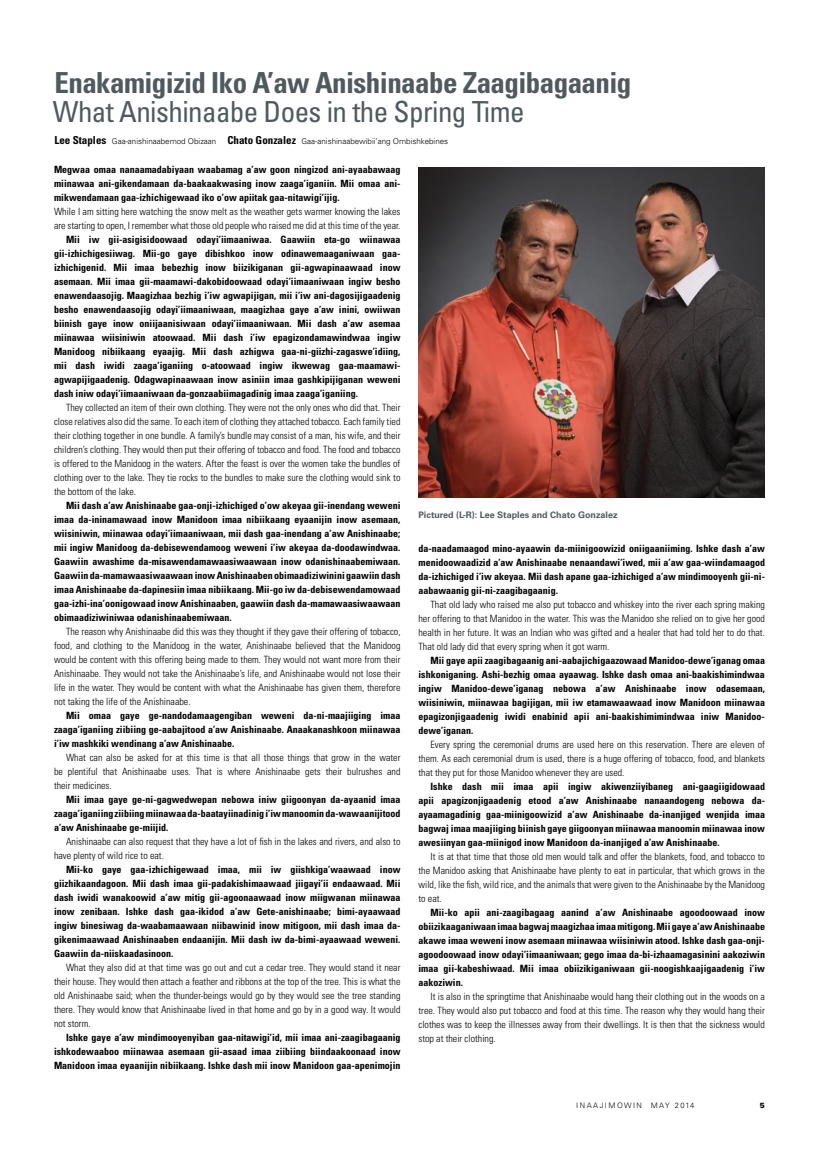
<style>
.page{position:relative;width:819px;height:1152px;background:#fff}
.page>*{position:absolute;margin:0;border:0;box-sizing:border-box;transform-origin:0 0}
.t1{font:700 condensed 29px "Univers";letter-spacing:-.02em;color:#505a5e}
.t2{font:condensed 29px "Univers";letter-spacing:-.02em;color:#505a5e}
.t3{font:700 condensed 10px/14px "Univers";color:#000;text-align:justify}
.t4{font:300 condensed 10px/14px "Univers";color:#000;text-align:justify}
.t5{font:700 9px "Univers";color:#505a5e}
.t6{font:300 8px "Univers";color:#000}
.t7{font:300 7.5px "Univers";letter-spacing:.2em;color:#000}
.t8{font:900 7.5px "Univers";color:#000}
.s1{font-weight:700;font-stretch:condensed;font-size:11px}
</style>
<div class="page">
<img style="left:418px;top:167px;width:347px;height:331px">
<h1 class="t1" style="left:55px;top:65px;width:578px">Enakamigizid Iko A’aw Anishinaabe Zaagibagaanig</h1>
<h1 class="t2" style="left:53px;top:93px;width:473px">What Anishinaabe Does in the Spring Time</h1>
<p class="t6" style="left:54px;top:136px;width:395px"><span class="s1">Lee Staples</span> Gaa-anishinaabemod Obizaan <span class="s1">Chato Gonzalez</span> Gaa-anishinaabewibii’ang Ombishkebines</p>
<p class="t3" style="left:54px;top:162px;width:348px">Megwaa omaa nanaamadabiyaan waabamag a’aw goon ningizod ani-ayaabawaag miinawaa ani-gikendamaan da-baakaakwasing inow zaaga’iganiin. Mii omaa ani&shy;mikwendamaan gaa-izhichigewaad iko o’ow apiitak gaa-nitawigi’ijig.</p>
<p class="t4" style="left:54px;top:204px;width:348px">While I am sitting here watching the snow melt as the weather gets warmer knowing the lakes are starting to open, I remember what those old people who raised me did at this time of the year.</p>
<p class="t3" style="left:54px;top:232px;width:348px;text-indent:12px">Mii iw gii-asigisidoowaad odayi’iimaaniwaa. Gaawiin eta-go wiinawaa gii-izhichigesiiwag. Mii-go gaye dibishkoo inow odinawemaaganiwaan gaa&shy;izhichigenid. Mii imaa bebezhig inow biizikiganan gii-agwapinaawaad inow asemaan. Mii imaa gii-maamawi-dakobidoowaad odayi’iimaaniwaan ingiw besho enawendaasojig. Maagizhaa bezhig i’iw agwapijigan, mii i’iw ani-dagosijigaadenig besho enawendaasojig odayi’iimaaniwaan, maagizhaa gaye a’aw inini, owiiwan biinish gaye inow oniijaanisiwaan odayi’iimaaniwaan. Mii dash a’aw asemaa miinawaa wiisiniwin atoowaad. Mii dash i’iw epagizondamawindwaa ingiw Manidoog nibiikaang eyaajig. Mii dash azhigwa gaa-ni-giizhi-zagaswe’idiing, mii dash iwidi zaaga’iganiing o-atoowaad ingiw ikwewag gaa-maamawi&shy;agwapijigaadenig. Odagwapinaawaan inow asiniin imaa gashkipijiganan weweni dash iniw odayi’iimaaniwaan da-gonzaabiimagadinig imaa zaaga’iganiing.</p>
<p class="t4" style="left:54px;top:400px;width:348px;text-indent:12px">They collected an item of their own clothing. They were not the only ones who did that. Their close relatives also did the same. To each item of clothing they attached tobacco. Each family tied their clothing together in one bundle. A family’s bundle may consist of a man, his wife, and their children’s clothing. They would then put their offering of tobacco and food. The food and tobacco is offered to the Manidoog in the waters. After the feast is over the women take the bundles of clothing over to the lake. They tie rocks to the bundles to make sure the clothing would sink to the bottom of the lake.</p>
<p class="t3" style="left:54px;top:498px;width:348px;text-indent:12px">Mii dash a’aw Anishinaabe gaa-onji-izhichiged o’ow akeyaa gii-inendang weweni imaa da-ininamawaad inow Manidoon imaa nibiikaang eyaanijin inow asemaan, wiisiniwin, miinawaa odayi’iimaaniwaan, mii dash gaa-inendang a’aw Anishinaabe; mii ingiw Manidoog da-debisewendamoog weweni i’iw akeyaa da-doodawindwaa.<br>Gaawiin awashime da-misawendamawaasiwaawaan inow odanishinaabemiwaan.<br>Gaawiin da-mamawaasiwaawaan inow Anishinaaben obimaadiziwinini gaawiin dash imaa Anishinaabe da-dapinesiin imaa nibiikaang. Mii-go iw da-debisewendamowaad gaa-izhi-ina’oonigowaad inow Anishinaaben, gaawiin dash da-mamawaasiwaawaan obimaadiziwiniwaa odanishinaabemiwaan.</p>
<p class="t4" style="left:54px;top:624px;width:348px;text-indent:12px">The reason why Anishinaabe did this was they thought if they gave their offering of tobacco, food, and clothing to the Manidoog in the water, Anishinaabe believed that the Manidoog would be content with this offering being made to them. They would not want more from their Anishinaabe. They would not take the Anishinaabe’s life, and Anishinaabe would not lose their life in the water. They would be content with what the Anishinaabe has given them, therefore not taking the life of the Anishinaabe.</p>
<p class="t3" style="left:54px;top:708px;width:348px;text-indent:12px">Mii omaa gaye ge-nandodamaagengiban weweni da-ni-maajiiging imaa zaaga’iganiing ziibiing ge-aabajitood a’aw Anishinaabe. Anaakanashkoon miinawaa i’iw mashkiki wendinang a’aw Anishinaabe.</p>
<p class="t4" style="left:54px;top:750px;width:348px;text-indent:12px">What can also be asked for at this time is that all those things that grow in the water be plentiful that Anishinaabe uses. That is where Anishinaabe gets their bulrushes and their medicines.</p>
<p class="t3" style="left:54px;top:792px;width:348px;text-indent:12px">Mii imaa gaye ge-ni-gagwedwepan nebowa iniw giigoonyan da-ayaanid imaa zaaga’iganiing ziibiing miinawaa da-baatayiinadinig i’iw manoomin da-wawaanijitood a’aw Anishinaabe ge-miijid.</p>
<p class="t4" style="left:54px;top:834px;width:348px;text-indent:12px">Anishinaabe can also request that they have a lot of fish in the lakes and rivers, and also to have plenty of wild rice to eat.</p>
<p class="t3" style="left:54px;top:862px;width:348px;text-indent:12px">Mii-ko gaye gaa-izhichigewaad imaa, mii iw giishkiga’waawaad inow giizhikaandagoon. Mii dash imaa gii-padakishimaawaad jiigayi’ii endaawaad. Mii dash iwidi wanakoowid a’aw mitig gii-agoonaawaad inow miigwanan miinawaa inow zenibaan. Ishke dash gaa-ikidod a’aw Gete-anishinaabe; bimi-ayaawaad ingiw binesiwag da-waabamaawaan niibawinid inow mitigoon, mii dash imaa da&shy;gikenimaawaad Anishinaaben endaanijin. Mii dash iw da-bimi-ayaawaad weweni.<br>Gaawiin da-niiskaadasinoon.</p>
<p class="t4" style="left:54px;top:960px;width:348px;text-indent:12px">What they also did at that time was go out and cut a cedar tree. They would stand it near their house. They would then attach a feather and ribbons at the top of the tree. This is what the old Anishinaabe said; when the thunder-beings would go by they would see the tree standing there. They would know that Anishinaabe lived in that home and go by in a good way. It would not storm.</p>
<p class="t3" style="left:54px;top:1030px;width:348px;text-indent:12px">Ishke gaye a’aw mindimooyenyiban gaa-nitawigi’id, mii imaa ani-zaagibagaanig ishkodewaaboo miinawaa asemaan gii-asaad imaa ziibiing biindaakoonaad inow Manidoon imaa eyaanijin nibiikaang. Ishke dash mii inow Manidoon gaa-apenimojin</p>
<p class="t5" style="left:418px;top:510px;width:201px">Pictured (L-R): Lee Staples and Chato Gonzalez</p>
<p class="t3" style="left:418px;top:541px;width:348px">da-naadamaagod mino-ayaawin da-miinigoowizid oniigaaniiming. Ishke dash a’aw menidoowaadizid a’aw Anishinaabe nenaandawi’iwed, mii a’aw gaa-wiindamaagod da-izhichiged i’iw akeyaa. Mii dash apane gaa-izhichiged a’aw mindimooyenh gii-ni&shy;aabawaanig gii-ni-zaagibagaanig.</p>
<p class="t4" style="left:418px;top:597px;width:348px;text-indent:12px">That old lady who raised me also put tobacco and whiskey into the river each spring making her offering to that Manidoo in the water. This was the Manidoo she relied on to give her good health in her future. It was an Indian who was gifted and a healer that had told her to do that.<br>That old lady did that every spring when it got warm.</p>
<p class="t3" style="left:418px;top:653px;width:348px;text-indent:12px">Mii gaye apii zaagibagaanig ani-aabajichigaazowaad Manidoo-dewe’iganag omaa ishkoniganing. Ashi-bezhig omaa ayaawag. Ishke dash omaa ani-baakishimindwaa ingiw Manidoo-dewe’iganag nebowa a’aw Anishinaabe inow odasemaan, wiisiniwin, miinawaa bagijigan, mii iw etamawaawaad inow Manidoon miinawaa epagizonjigaadenig iwidi enabinid apii ani-baakishimimindwaa iniw Manidoo&shy;dewe’iganan.</p>
<p class="t4" style="left:418px;top:737px;width:348px;text-indent:12px">Every spring the ceremonial drums are used here on this reservation. There are eleven of them. As each ceremonial drum is used, there is a huge offering of tobacco, food, and blankets that they put for those Manidoo whenever they are used.</p>
<p class="t3" style="left:418px;top:779px;width:348px;text-indent:12px">Ishke dash mii imaa apii ingiw akiwenziiyibaneg ani-gaagiigidowaad apii apagizonjigaadenig etood a’aw Anishinaabe nanaandogeng nebowa da&shy;ayaamagadinig gaa-miinigoowizid a’aw Anishinaabe da-inanjiged wenjida imaa bagwaj imaa maajiiging biinish gaye giigoonyan miinawaa manoomin miinawaa inow awesiinyan gaa-miinigod inow Manidoon da-inanjiged a’aw Anishinaabe.</p>
<p class="t4" style="left:418px;top:849px;width:348px;text-indent:12px">It is at that time that those old men would talk and offer the blankets, food, and tobacco to the Manidoo asking that Anishinaabe have plenty to eat in particular, that which grows in the wild, like the fish, wild rice, and the animals that were given to the Anishinaabe by the Manidoog to eat.</p>
<p class="t3" style="left:418px;top:905px;width:348px;text-indent:12px">Mii-ko apii ani-zaagibagaag aanind a’aw Anishinaabe agoodoowaad inow obiizikaaganiwaan imaa bagwaj maagizhaa imaa mitigong. Mii gaye a’aw Anishinaabe akawe imaa weweni inow asemaan miinawaa wiisiniwin atood. Ishke dash gaa-onji&shy;agoodoowaad inow odayi’iimaaniwaan; gego imaa da-bi-izhaamagasinini aakoziwin imaa gii-kabeshiwaad. Mii imaa obiizikiganiwaan gii-noogishkaajigaadenig i’iw aakoziwin.</p>
<p class="t4" style="left:418px;top:989px;width:348px;text-indent:12px">It is also in the springtime that Anishinaabe would hang their clothing out in the woods on a tree. They would also put tobacco and food at this time. The reason why they would hang their clothes was to keep the illnesses away from their dwellings. It is then that the sickness would stop at their clothing.</p>
<p class="t7" style="left:576px;top:1101px;width:120px">INAAJIMOWIN MAY 2014</p>
<p class="t8" style="left:760px;top:1101px;width:7px">5</p>
</div>
